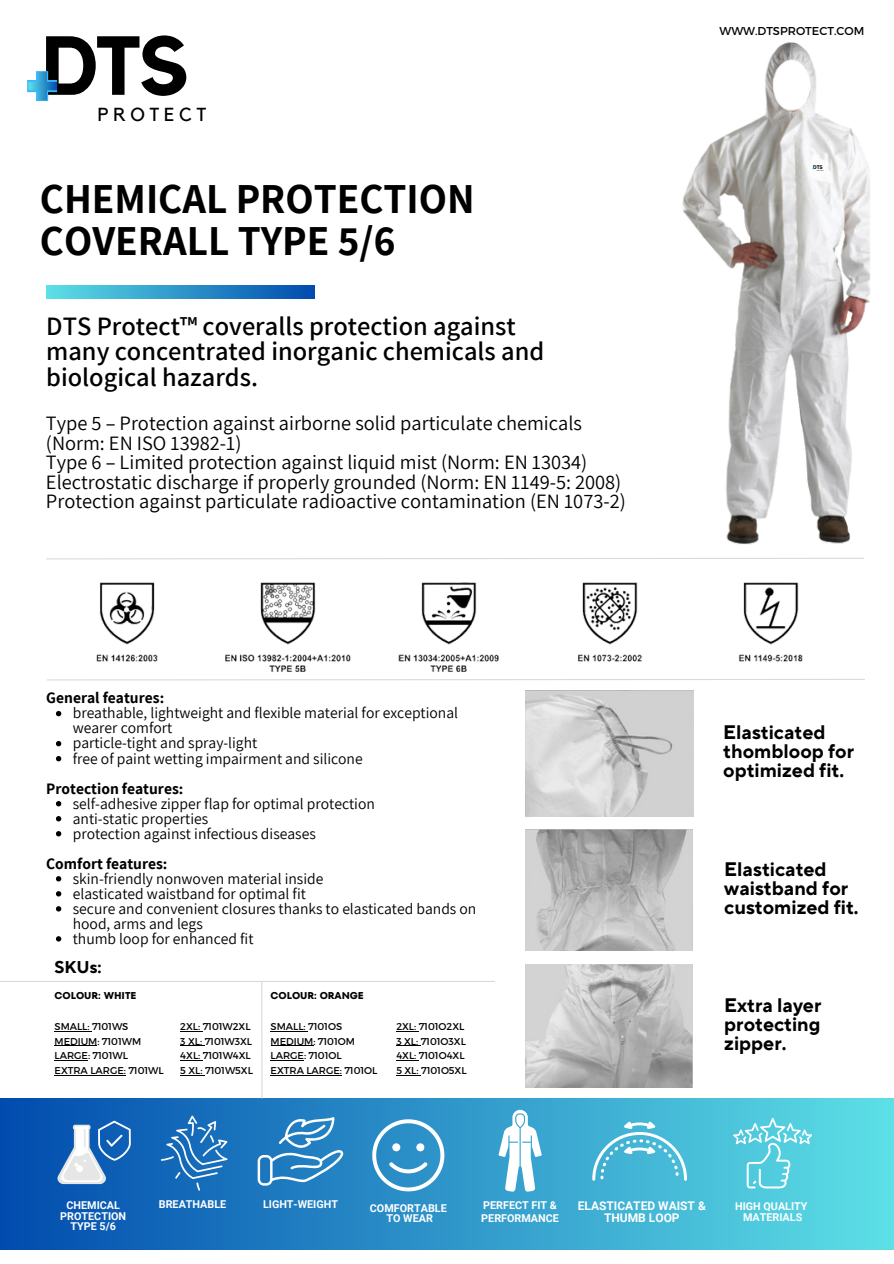
<style>
.page{position:relative;width:894px;height:1264px;background:#fff}
.page>*{position:absolute;margin:0;border:0;box-sizing:border-box;transform-origin:0 0}
.t1{font:700 82.5px "Kollektif";color:#000}
.t2{font:700 41.55px/41.5px "Assistant";color:#000}
.t3{font:600 26.55px/25.8px "Assistant";color:#000}
.t4{font:20.4px/19.5px "Assistant";color:#000}
.t5{font:700 19.5px/19.2px "TT Norms Pro";color:#000}
.t6{font:18.75px "Kollektif";letter-spacing:.25em;color:#000}
.t7{font:700 16.95px "TT Norms Pro";color:#000}
.t8{font:15.6px/15px "Assistant";color:#000}
.t9{font:700 15.6px "Assistant";color:#000}
.t10{font:700 12px/11.7px "Roboto";color:#fff;text-align:center}
.t11{font:11.4px "Montserrat";color:#000}
.t12{font:700 10.8px/10.5px "Roboto";color:#fff;text-align:center}
.t13{font:9.9px "Montserrat";letter-spacing:-.005em;color:#000}
.t14{font:700 9.9px "TT Fors";letter-spacing:-.005em;color:#000}
.t15{font:700 5.25px "Kollektif";color:#000}
</style>
<div class="page">
<svg style="left:46px;top:285px;width:268px;height:13px;background:#2f95c9"></svg>
<svg style="left:27px;top:71px;width:30px;height:30px"></svg>
<div style="left:0;top:1098px;width:893px;height:151px;background:linear-gradient(to right,#014bad,#5de0e6)"></div>
<svg style="left:46px;top:558px;width:818px;height:2px"></svg>
<svg style="left:47px;top:679px;width:818px;height:2px"></svg>
<hr style="left:0;top:980px;width:495px;height:2px;background:#d9dadd">
<img style="left:682px;top:42px;width:188px;height:503px">
<img style="left:74px;top:559px;width:744px;height:113px">
<img style="left:525px;top:690px;width:168px;height:126px">
<img style="left:525px;top:829px;width:166px;height:121px">
<img style="left:525px;top:964px;width:166px;height:123px">
<svg style="left:372px;top:1119px;width:72px;height:72px"></svg>
<svg style="left:257px;top:1117px;width:86px;height:68px;background:#4995cc"></svg>
<svg style="left:733px;top:1117px;width:78px;height:71px;background:#6ad3e3"></svg>
<svg style="left:161px;top:1115px;width:66px;height:75px;background:#347fc3"></svg>
<svg style="left:498px;top:1109px;width:43px;height:82px"></svg>
<svg style="left:592px;top:1121px;width:94px;height:59px;background:#5fc0dc"></svg>
<svg style="left:56px;top:1120px;width:75px;height:64px"></svg>
<svg style="left:56px;top:711px;width:5px;height:5px"></svg>
<svg style="left:56px;top:741px;width:5px;height:5px"></svg>
<svg style="left:56px;top:756px;width:5px;height:5px"></svg>
<svg style="left:56px;top:801px;width:5px;height:5px"></svg>
<svg style="left:56px;top:816px;width:5px;height:5px"></svg>
<svg style="left:56px;top:831px;width:5px;height:5px"></svg>
<svg style="left:56px;top:876px;width:5px;height:5px"></svg>
<svg style="left:56px;top:891px;width:5px;height:5px"></svg>
<svg style="left:56px;top:906px;width:5px;height:5px"></svg>
<svg style="left:56px;top:936px;width:5px;height:5px"></svg>
<hr style="left:55px;top:1030px;width:37px;height:1px;background:#000">
<hr style="left:55px;top:1045px;width:42px;height:1px;background:#000">
<hr style="left:55px;top:1060px;width:33px;height:1px;background:#000">
<hr style="left:55px;top:1075px;width:71px;height:1px;background:#000">
<svg style="left:180px;top:1045px;width:25px;height:1px"></svg>
<svg style="left:180px;top:1060px;width:23px;height:1px"></svg>
<svg style="left:180px;top:1075px;width:25px;height:1px"></svg>
<hr style="left:261px;top:982px;width:1px;height:116px;background:#d9dadd">
<hr style="left:270px;top:1030px;width:38px;height:1px;background:#000">
<hr style="left:270px;top:1045px;width:43px;height:1px;background:#000">
<hr style="left:270px;top:1060px;width:34px;height:1px;background:#000">
<hr style="left:270px;top:1075px;width:72px;height:1px;background:#000">
<svg style="left:396px;top:1045px;width:24px;height:1px"></svg>
<svg style="left:396px;top:1060px;width:22px;height:1px"></svg>
<svg style="left:396px;top:1075px;width:25px;height:1px"></svg>
<h1 class="t1" style="left:42px;top:28px;width:148px">DTS</h1>
<p class="t6" style="left:98px;top:106px;width:110px">PROTECT</p>
<p class="t2" style="left:40px;top:177px;width:436px">CHEMICAL PROTECTION<br>COVERALL TYPE 5/6</p>
<p class="t3" style="left:46px;top:312px;width:499px">DTS Protect™ coveralls protection against many concentrated inorganic chemicals and biological hazards.</p>
<p class="t4" style="left:46px;top:413px;width:581px">Type 5 – Protection against airborne solid particulate chemicals (Norm: EN ISO 13982-1)<br>Type 6 – Limited protection against liquid mist (Norm: EN 13034)<br>Electrostatic discharge if properly grounded (Norm: EN 1149-5: 2008)<br>Protection against particulate radioactive contamination (EN 1073-2)</p>
<p class="t9" style="left:46px;top:687px;width:119px">General features:</p>
<p class="t8" style="left:73px;top:705px;width:387px">breathable, lightweight and flexible material for exceptional wearer comfort</p>
<p class="t8" style="left:73px;top:735px;width:186px">particle-tight and spray-light</p>
<p class="t8" style="left:73px;top:750px;width:291px">free of paint wetting impairment and silicone</p>
<h5 class="t9" style="left:46px;top:777px;width:139px">Protection features:</h5>
<h5 class="t8" style="left:73px;top:795px;width:303px">self-adhesive zipper flap for optimal protection</h5>
<p class="t8" style="left:73px;top:810px;width:137px">anti-static properties</p>
<p class="t8" style="left:73px;top:825px;width:244px">protection against infectious diseases</p>
<p class="t9" style="left:46px;top:852px;width:123px">Comfort features:</p>
<p class="t8" style="left:73px;top:870px;width:252px">skin-friendly nonwoven material inside</p>
<p class="t8" style="left:73px;top:885px;width:234px">elasticated waistband for optimal fit</p>
<p class="t8" style="left:73px;top:900px;width:405px">secure and convenient closures thanks to elasticated bands on hood, arms and legs</p>
<p class="t8" style="left:73px;top:930px;width:182px">thumb loop for enhanced fit</p>
<p class="t7" style="left:55px;top:957px;width:48px">SKUs:</p>
<p class="t14" style="left:55px;top:988px;width:83px">COLOUR: WHITE</p>
<h5 class="t13" style="left:55px;top:1019px;width:75px">SMALL: 7101WS</h5>
<p class="t13" style="left:55px;top:1034px;width:88px">MEDIUM: 7101WM</p>
<p class="t13" style="left:55px;top:1049px;width:75px">LARGE: 7101WL</p>
<p class="t13" style="left:55px;top:1064px;width:111px">EXTRA LARGE: 7101WL</p>
<p class="t13" style="left:180px;top:1019px;width:72px">2XL: 7101W2XL</p>
<p class="t13" style="left:180px;top:1034px;width:73px">3 XL: 7101W3XL</p>
<p class="t13" style="left:180px;top:1049px;width:72px">4XL: 7101W4XL</p>
<p class="t13" style="left:180px;top:1064px;width:74px">5 XL: 7101W5XL</p>
<p class="t14" style="left:270px;top:988px;width:95px">COLOUR: ORANGE</p>
<p class="t13" style="left:270px;top:1019px;width:73px">SMALL: 7101OS</p>
<p class="t13" style="left:270px;top:1034px;width:86px">MEDIUM: 7101OM</p>
<p class="t13" style="left:270px;top:1049px;width:73px">LARGE: 7101OL</p>
<p class="t13" style="left:270px;top:1064px;width:108px">EXTRA LARGE: 7101OL</p>
<p class="t13" style="left:396px;top:1019px;width:70px">2XL: 7101O2XL</p>
<p class="t13" style="left:396px;top:1034px;width:71px">3 XL: 7101O3XL</p>
<p class="t13" style="left:396px;top:1049px;width:70px">4XL: 7101O4XL</p>
<p class="t13" style="left:396px;top:1064px;width:72px">5 XL: 7101O5XL</p>
<h4 class="t11" style="left:719px;top:24px;width:146px">WWW.DTSPROTECT.COM</h4>
<p class="t15" style="left:813px;top:165px;width:11px">DTS</p>
<p class="t5" style="left:723px;top:723px;width:132px">Elasticated thombloop for optimized fit.</p>
<p class="t5" style="left:724px;top:860px;width:136px">Elasticated waistband for customized fit.</p>
<p class="t5" style="left:724px;top:996px;width:99px;text-align:justify">Extra layer protecting zipper.</p>
<p class="t12" style="left:60px;top:1200px;width:67px">CHEMICAL<br>PROTECTION</p>
<p class="t12" style="left:71px;top:1220px;width:47px">TYPE 5/6</p>
<p class="t12" style="left:159px;top:1198px;width:69px">BREATHABLE</p>
<p class="t12" style="left:481px;top:1198px;width:79px;line-height:12.8px;text-align:left">PERFECT FIT &amp;<br>PERFORMANCE</p>
<p class="t10" style="left:577px;top:1200px;width:129px">ELASTICATED WAIST &amp;<br>THUMB LOOP</p>
<p class="t12" style="left:263px;top:1199px;width:76px">LIGHT-WEIGHT</p>
<p class="t12" style="left:735px;top:1201px;width:74px">HIGH QUALITY</p>
<p class="t12" style="left:743px;top:1211px;width:61px">MATERIALS</p>
<p class="t12" style="left:370px;top:1202px;width:78px">COMFORTABLE</p>
<p class="t12" style="left:386px;top:1213px;width:48px">TO WEAR</p>
</div>
